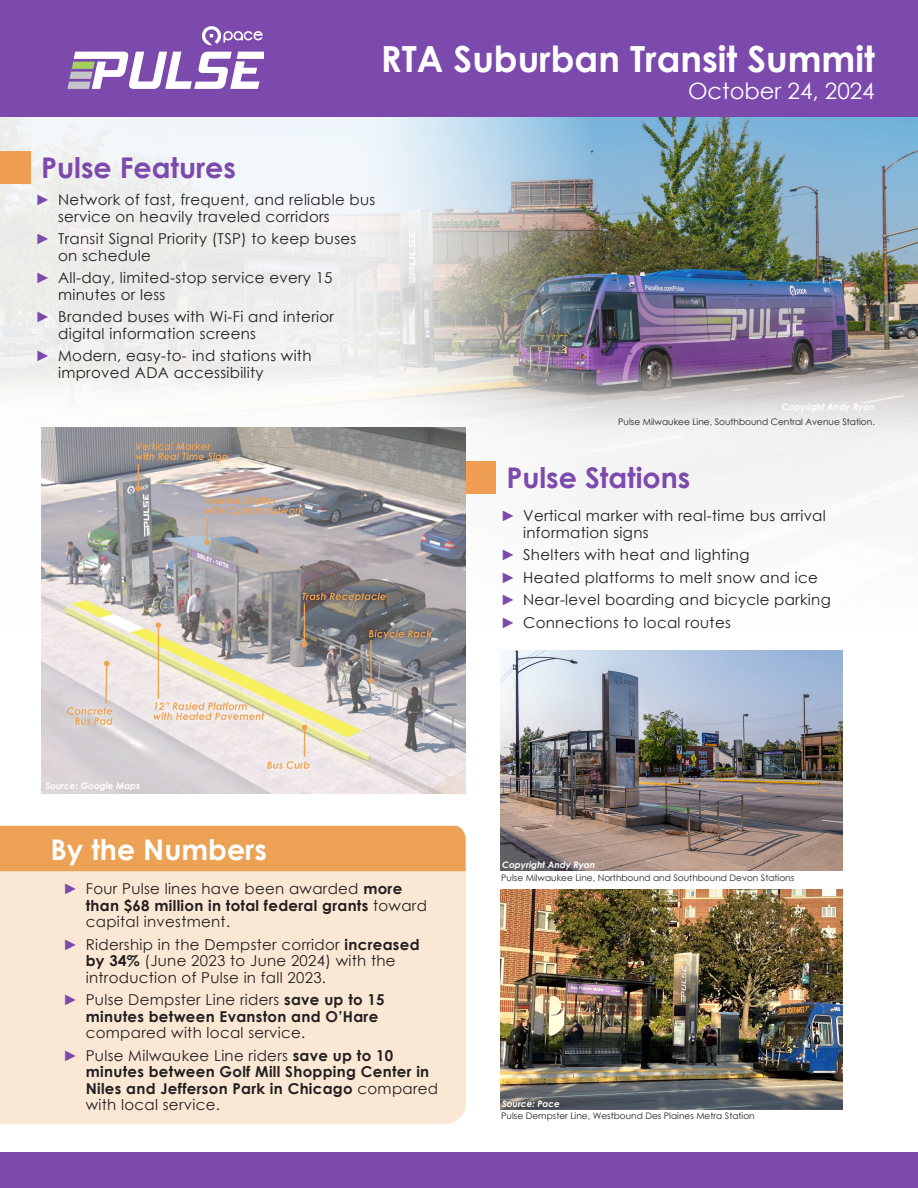
<style>
.page{position:relative;width:918px;height:1188px;background:#fff}
.page>*{position:absolute;margin:0;border:0;box-sizing:border-box;transform-origin:0 0}
.t1{font:700 36px "Century Gothic";color:#fff}
.Heading{font:700 28.5px "Century Gothic";color:#7c4aad}
.Heading-2{font:700 28.5px "Century Gothic";color:#fff}
.t2{font:22.5px "Century Gothic";color:#fff}
.t3{font:15px/16.5px "Century Gothic";letter-spacing:.02em;color:#231f20}
.t4{font:700 15px/16.5px "Century Gothic";letter-spacing:.02em;color:#231f20}
.BOdy{font:9px "Century Gothic";color:#231f20}
.t5{font:italic 700 9px "Century Gothic";color:#fff}
.s1{color:#7c4aad}
.s2{font-weight:700}
.s3{font-weight:400;color:#7c4aad}
.s4{font-weight:400}
</style>
<div class="page">
<img style="left:593px;top:116px;width:325px;height:248px">
<svg style="left:0;top:116px;width:593px;height:248px"></svg>
<svg style="left:0;top:364px;width:918px;height:189px;fill:#f5f4f4"></svg>
<div style="left:0;top:871px;width:466px;height:253px;background:#fae8d4"></div>
<div style="left:0;top:826px;width:466px;height:45px;background:#eca154"></div>
<div style="left:0;top:0;width:918px;height:116px;background:#7c4aad"></div>
<div style="left:0;top:1152px;width:918px;height:36px;background:#7c4aad"></div>
<div style="left:0;top:151px;width:30px;height:33px;background:#f09f52"></div>
<div style="left:217px;top:461px;width:279px;height:33px;background:#f09f52"></div>
<svg style="left:67px;top:52px;width:197px;height:37px"></svg>
<svg style="left:202px;top:26px;width:61px;height:19px"></svg>
<img style="left:41px;top:427px;width:425px;height:367px">
<img style="left:501px;top:651px;width:342px;height:220px">
<img style="left:501px;top:889px;width:342px;height:220px">
<p class="t1" style="left:381px;top:32px;width:495px">RTA Suburban Transit Summit</p>
<p class="t2" style="left:688px;top:76px;width:188px">October 24, 2024</p>
<p class="Heading" style="left:41px;top:146px;width:196px">Pulse Features</p>
<p class="t3" style="left:58px;top:191px;width:319px;text-indent:-22px"><span class="s1">►</span> Network of fast, frequent, and reliable bus service on heavily traveled corridors</p>
<p class="t3" style="left:58px;top:230px;width:300px;text-indent:-23px"><span class="s1">►</span> Transit Signal Priority (TSP) to keep buses on schedule</p>
<p class="t3" style="left:58px;top:269px;width:276px;text-indent:-22px"><span class="s1">►</span> All-day, limited-stop service every 15 minutes or less</p>
<p class="t3" style="left:58px;top:308px;width:277px;text-indent:-23px"><span class="s1">►</span> Branded buses with Wi-Fi and interior digital information screens</p>
<p class="t3" style="left:58px;top:347px;width:255px;text-indent:-23px"><span class="s1">►</span> Modern, easy-to- ind stations with improved ADA accessibility</p>
<p class="t5" style="left:782px;top:400px;width:95px">Copyright Andy Ryan</p>
<p class="BOdy" style="left:618px;top:415px;width:258px">Pulse Milwaukee Line, Southbound Central Avenue Station.</p>
<p class="Heading" style="left:506px;top:456px;width:186px">Pulse Stations</p>
<p class="t3" style="left:523px;top:507px;width:304px;text-indent:-22px"><span class="s1">►</span> Vertical marker with real-time bus arrival information signs</p>
<p class="t3" style="left:501px;top:546px;width:250px"><span class="s1">►</span> Shelters with heat and lighting</p>
<p class="t3" style="left:501px;top:569px;width:319px"><span class="s1">►</span> Heated platforms to melt snow and ice</p>
<p class="t3" style="left:501px;top:591px;width:332px"><span class="s1">►</span> Near-level boarding and bicycle parking</p>
<p class="t3" style="left:501px;top:614px;width:232px"><span class="s1">►</span> Connections to local routes</p>
<p class="t5" style="left:45px;top:779px;width:96px">Source: Google Maps</p>
<p class="Heading-2" style="left:50px;top:828px;width:218px">By the Numbers</p>
<p class="t5" style="left:502px;top:858px;width:95px">Copyright Andy Ryan</p>
<p class="t3" style="left:86px;top:881px;width:343px;text-indent:-22px"><span class="s1">►</span> Four Pulse lines have been awarded <span class="s2">more than $68 million in total federal grants</span> toward capital investment.</p>
<p class="t3" style="left:86px;top:936px;width:335px;text-indent:-22px"><span class="s1">►</span> Ridership in the Dempster corridor <span class="s2">increased by 34%</span> (June 2023 to June 2024) with the introduction of Pulse in fall 2023.</p>
<p class="t3" style="left:86px;top:992px;width:300px;text-indent:-22px"><span class="s1">►</span> Pulse Dempster Line riders <span class="s2">save up to 15 minutes between Evanston and O’Hare </span>compared with local service.</p>
<p class="t4" style="left:86px;top:1047px;width:354px;text-indent:-22px"><span class="s3">►</span> <span class="s4">Pulse Milwaukee Line riders</span> save up to 10 minutes between Golf Mill Shopping Center in Niles and Jefferson Park in Chicago <span class="s4">compared with local service.</span></p>
<p class="BOdy" style="left:501px;top:871px;width:295px">Pulse Milwaukee Line, Northbound and Southbound Devon Stations</p>
<p class="t5" style="left:502px;top:1097px;width:59px">Source: Pace</p>
<p class="BOdy" style="left:501px;top:1110px;width:255px">Pulse Dempster Line, Westbound Des Plaines Metra Station</p>
</div>
